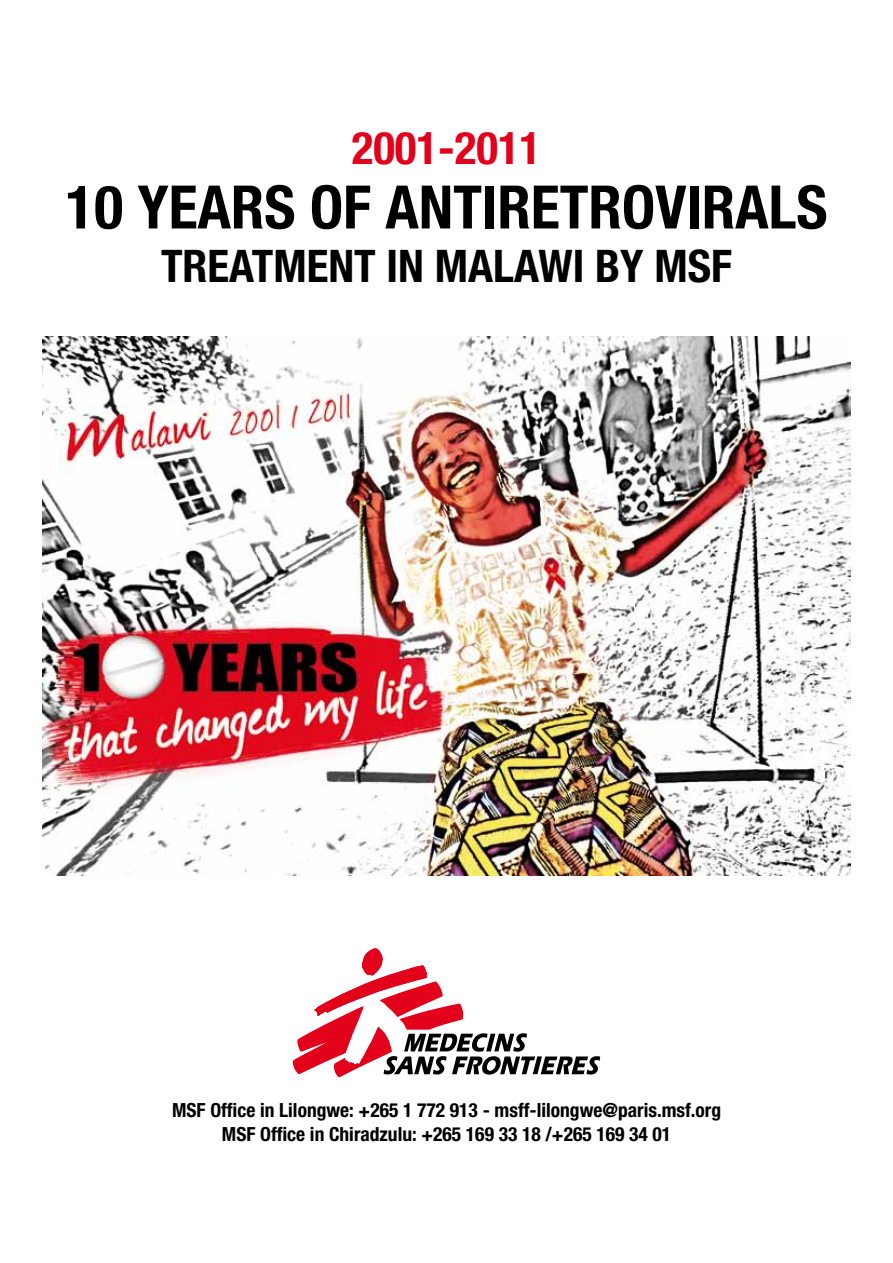
<style>
.page{position:relative;width:893px;height:1263px;background:#fff}
.page>*{position:absolute;margin:0;border:0;box-sizing:border-box;transform-origin:0 0}
.t1{font:700 condensed 60px "Helvetica Neue LT Std";color:#000}
.t2{font:700 condensed 45px "Helvetica Neue LT Std";color:#000}
.t3{font:700 condensed 45px "Helvetica Neue LT Std";color:#e2001a}
.t4{font:700 condensed 19.5px/23.4px "Helvetica Neue LT Std";color:#000;text-align:center}
</style>
<div class="page">
<img style="left:42px;top:336px;width:809px;height:539px">
<svg style="left:293px;top:948px;width:307px;height:129px"></svg>
<h2 class="t3" style="left:352px;top:121px;width:191px">2001-2011</h2>
<h1 class="t1" style="left:65px;top:171px;width:763px">10 years OF antiretrovirals</h1>
<h2 class="t2" style="left:161px;top:239px;width:24px">TREAT</h2>
<h2 class="t2" style="left:273px;top:239px;width:57px">MENT</h2>
<h2 class="t2" style="left:387px;top:239px;width:339px">in Malawi BY msf</h2>
<p class="t4" style="left:172px;top:1098px;width:551px">MSF Office in Lilongwe: +265 1 772 913 - msff-lilongwe@paris.msf.org<br>MSF Office in Chiradzulu: +265 169 33 18 /+265 169 34 01</p>
</div>
